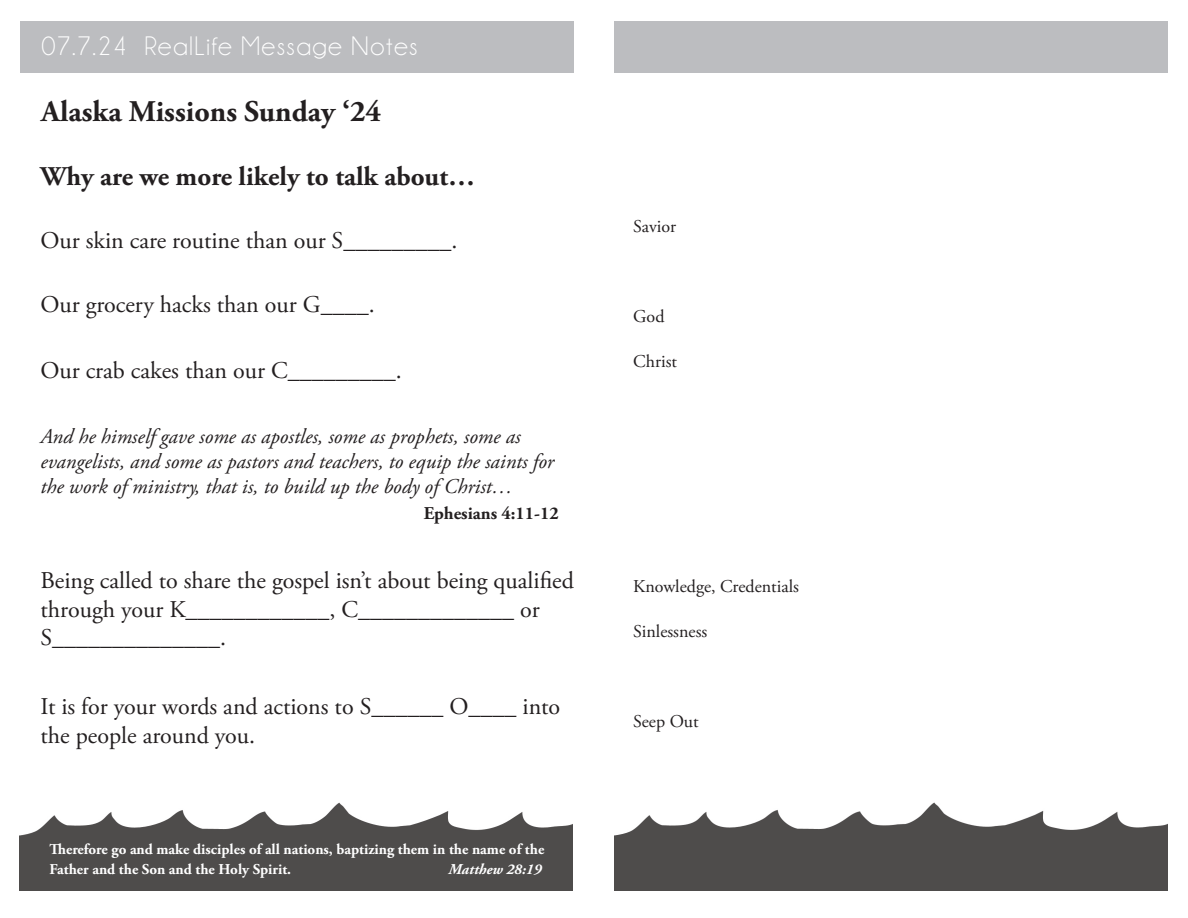
<style>
.page{position:relative;width:1188px;height:918px;background:#fff}
.page>*{position:absolute;margin:0;border:0;box-sizing:border-box;transform-origin:0 0}
.t1{font:700 30px "Adobe Garamond Pro";color:#231f20}
.t2{font:700 27px "Adobe Garamond Pro";color:#231f20}
.t3{font:27px "Champagne&Limousines";letter-spacing:.05em;color:#fff}
.t4{font:24px/28.8px "Adobe Garamond Pro";color:#231f20}
.t5{font:italic 21px/25.2px "Adobe Garamond Pro";color:#231f20}
.t6{font:18px "Adobe Garamond Pro";color:#231f20}
.t7{font:700 18px "Adobe Garamond Pro";color:#231f20}
.t8{font:700 15px "Adobe Garamond Pro";color:#fff}
.t9{font:italic 700 15px "Adobe Garamond Pro";color:#fff}
</style>
<div class="page">
<img style="left:614px;top:802px;width:554px;height:88px">
<img style="left:20px;top:802px;width:553px;height:89px">
<div style="left:614px;top:21px;width:553px;height:52px;background:#bcbdc0"></div>
<div style="left:20px;top:21px;width:554px;height:52px;background:#bcbdc0"></div>
<p class="t3" style="left:41px;top:33px;width:378px">07.7.24 RealLife Message Notes</p>
<p class="t1" style="left:41px;top:95px;width:342px">Alaska Missions Sunday ‘24</p>
<p class="t2" style="left:40px;top:160px;width:436px">Why are we more likely to talk about…</p>
<p class="t4" style="left:40px;top:227px;width:418px">Our skin care routine than our S_________.</p>
<p class="t4" style="left:40px;top:291px;width:336px">Our grocery hacks than our G____.</p>
<p class="t4" style="left:40px;top:357px;width:363px">Our crab cakes than our C_________.</p>
<p class="t5" style="left:40px;top:424px;width:482px">And he himself gave some as apostles, some as prophets, some as</p>
<p class="t5" style="left:40px;top:449px;width:515px">evangelists, and some as pastors and teachers, to equip the saints for the work of ministry, that is, to build up the body of Christ…</p>
<p class="t7" style="left:424px;top:502px;width:137px">Ephesians 4:11-12</p>
<p class="t4" style="left:40px;top:567px;width:535px">Being called to share the gospel isn’t about being qualified through your K____________, C_____________ or<br>S______________.</p>
<p class="t4" style="left:40px;top:693px;width:521px">It is for your words and actions to S______ O____ into the people around you.</p>
<p class="t8" style="left:50px;top:841px;width:496px">Therefore go and make disciples of all nations, baptizing them in the name of the</p>
<p class="t8" style="left:50px;top:860px;width:243px">Father and the Son and the Holy Spirit.</p>
<p class="t9" style="left:448px;top:860px;width:95px">Matthew 28:19</p>
<p class="t6" style="left:633px;top:215px;width:44px">Savior</p>
<p class="t6" style="left:633px;top:305px;width:33px">God</p>
<p class="t6" style="left:633px;top:350px;width:45px">Christ</p>
<p class="t6" style="left:633px;top:575px;width:167px">Knowledge, Credentials</p>
<p class="t6" style="left:633px;top:620px;width:76px">Sinlessness</p>
<p class="t6" style="left:633px;top:710px;width:67px">Seep Out</p>
</div>
